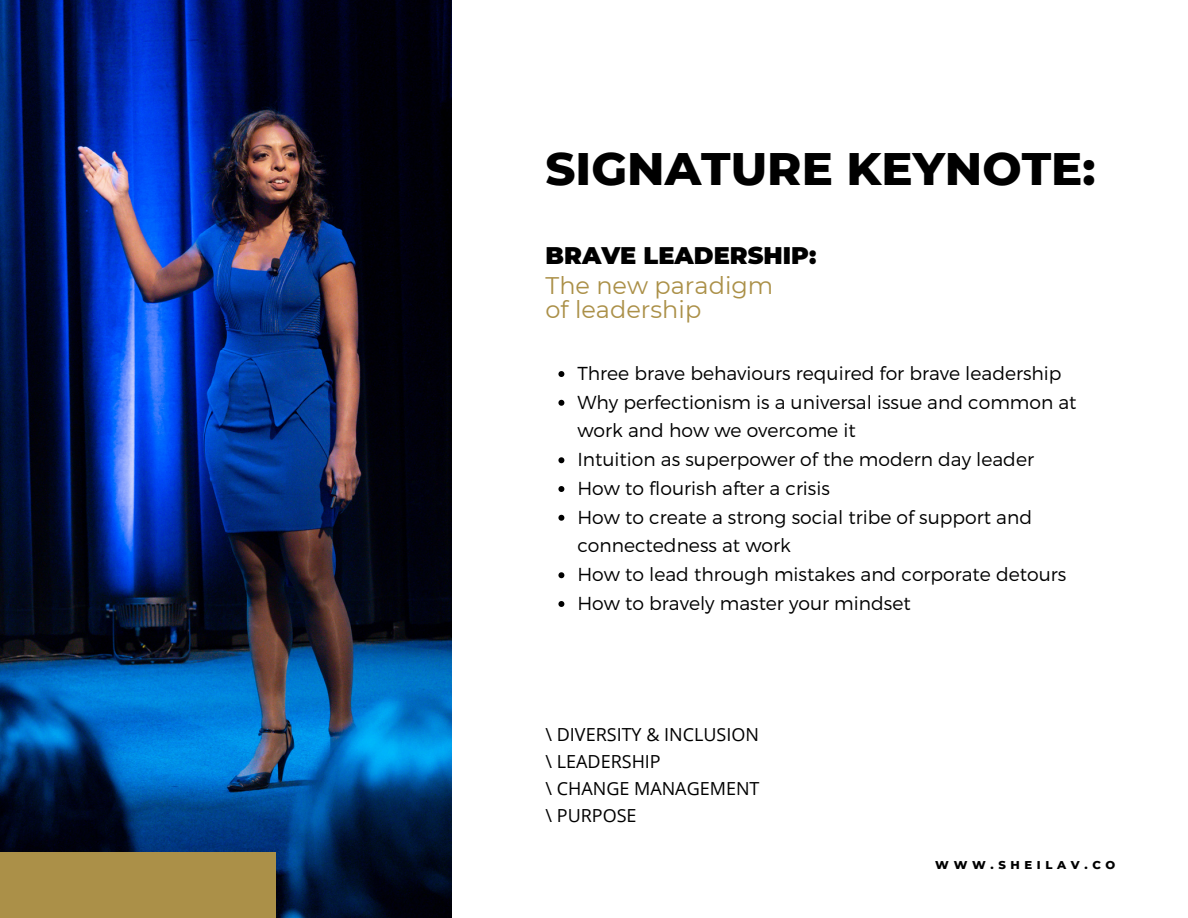
<style>
.page{position:relative;width:1188px;height:918px;background:#fff}
.page>*{position:absolute;margin:0;border:0;box-sizing:border-box;transform-origin:0 0}
.t1{font:800 46.5px "Montserrat";color:#000}
.t2{font:24px/23.9px "Montserrat";color:#ab9048}
.t3{font:900 24px "Montserrat";color:#000}
.t4{font:300 18.75px/28.8px "Montserrat";color:#000}
.t5{font:18px/27px "Open Sans";color:#000}
.t6{font:800 11.55px "Montserrat";letter-spacing:.4em;color:#000}
</style>
<div class="page">
<img style="left:0;top:0;width:451px;height:918px">
<svg style="left:558px;top:371px;width:6px;height:6px"></svg>
<svg style="left:558px;top:400px;width:6px;height:6px"></svg>
<svg style="left:558px;top:457px;width:6px;height:6px"></svg>
<svg style="left:558px;top:486px;width:6px;height:6px"></svg>
<svg style="left:558px;top:515px;width:6px;height:6px"></svg>
<svg style="left:558px;top:572px;width:6px;height:6px"></svg>
<svg style="left:558px;top:601px;width:6px;height:6px"></svg>
<div style="left:0;top:853px;width:276px;height:65px;background:#ab9048"></div>
<h1 class="t1" style="left:546px;top:140px;width:552px">SIGNATURE KEYNOTE:</h1>
<p class="t3" style="left:546px;top:241px;width:272px">BRAVE LEADERSHIP:</p>
<p class="t2" style="left:546px;top:273px;width:229px">The new paradigm of leadership</p>
<p class="t4" style="left:577px;top:358px;width:501px">Three brave behaviours required for brave leadership Why perfectionism is a universal issue and common at work and how we overcome it<br>Intuition as superpower of the modern day leader How to flourish after a crisis<br>How to create a strong social tribe of support and connectedness at work<br>How to lead through mistakes and corporate detours How to bravely master your mindset</p>
<p class="t5" style="left:546px;top:721px;width:215px">\ DIVERSITY &amp; INCLUSION \ LEADERSHIP<br>\ CHANGE MANAGEMENT \ PURPOSE</p>
<p class="t6" style="left:935px;top:858px;width:182px">WWW.SHEILAV.CO</p>
</div>
